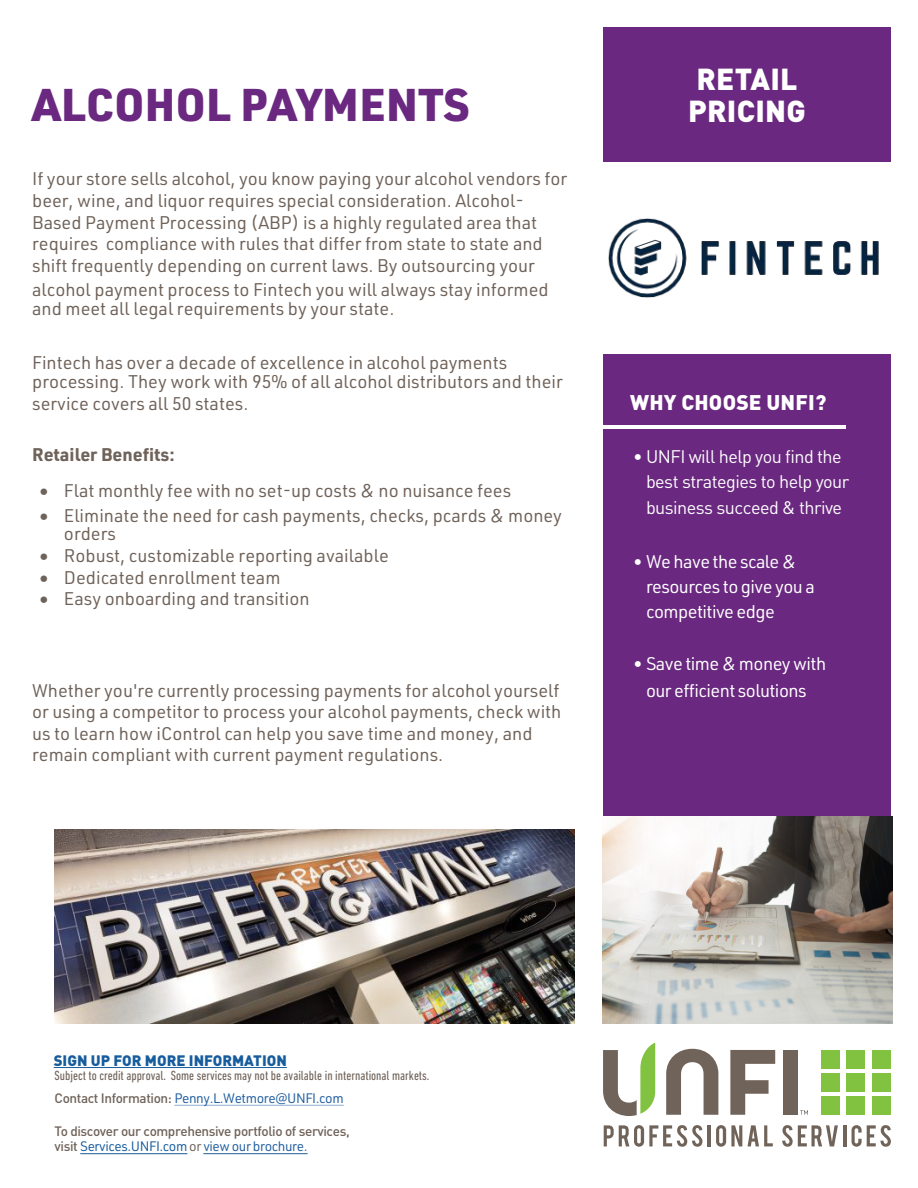
<style>
.page{position:relative;width:918px;height:1188px;background:#fff}
.page>*{position:absolute;margin:0;border:0;box-sizing:border-box;transform-origin:0 0}
.MAIN_HEADING{font:900 45px "URWDIN";letter-spacing:.01em;color:#6a2880}
.t1{font:900 30px "DINOT";letter-spacing:.01em;color:#fff}
.SIDEBAR_HEADER{font:900 21px "DINOT";letter-spacing:.01em;color:#fff}
.MAIN_HEADING-2{font:18px/21.6px "URWDIN";color:#6f6259}
.SIDEBAR_BODY{font:18px/25.2px "URWDIN";letter-spacing:-.03em;color:#fff}
.SIDEBAR_BODY-2{font:18px/25.8px "DINOT";letter-spacing:-.03em;color:#fff}
.MAIN_HEADING-3{font:700 18px "URWDIN";color:#6f6259}
.t2{font:900 15px "DIN";color:#175d9e}
.t3{font:condensed 13.5px "DIN Next LT Pro";color:#6f6259}
.t4{font:500 13.5px "DINOT";letter-spacing:-.03em;color:#6f6259}
.t5{font:13.5px "URWDIN";letter-spacing:-.03em;color:#215e9f}
.t6{font:13.5px "URWDIN";letter-spacing:-.03em;color:#175d9e}
.s1{font-family:"DINOT"}
.s2{font-family:"DINOT";font-weight:500;color:#6f6259}
.s3{color:#6f6259}
.s4{color:#215e9f}
</style>
<div class="page">
<div style="left:603px;top:354px;width:288px;height:669px;background:#6a2880"></div>
<div style="left:603px;top:27px;width:288px;height:135px;background:#6a2880"></div>
<svg style="left:730px;top:1050px;width:45px;height:65px"></svg>
<div style="left:783px;top:1050px;width:15px;height:65px;background:#706359"></div>
<svg style="left:666px;top:1049px;width:52px;height:66px"></svg>
<svg style="left:800px;top:1110px;width:8px;height:5px"></svg>
<svg style="left:603px;top:1043px;width:52px;height:73px"></svg>
<svg style="left:604px;top:1125px;width:99px;height:22px"></svg>
<hr style="left:708px;top:1125px;width:3px;height:21px;background:#706359">
<svg style="left:716px;top:1125px;width:26px;height:22px"></svg>
<svg style="left:748px;top:1125px;width:25px;height:21px"></svg>
<svg style="left:782px;top:1125px;width:56px;height:22px"></svg>
<hr style="left:843px;top:1125px;width:3px;height:21px;background:#706359">
<svg style="left:852px;top:1125px;width:39px;height:22px"></svg>
<div style="left:821px;top:1096px;width:19px;height:19px;background:#81c340"></div>
<div style="left:847px;top:1096px;width:18px;height:19px;background:#81c340"></div>
<div style="left:872px;top:1096px;width:19px;height:19px;background:#81c340"></div>
<div style="left:821px;top:1073px;width:19px;height:19px;background:#81c340"></div>
<div style="left:847px;top:1073px;width:18px;height:19px;background:#81c340"></div>
<div style="left:872px;top:1073px;width:19px;height:19px;background:#81c340"></div>
<div style="left:821px;top:1050px;width:19px;height:19px;background:#81c340"></div>
<div style="left:847px;top:1050px;width:18px;height:19px;background:#81c340"></div>
<div style="left:872px;top:1050px;width:19px;height:19px;background:#81c340"></div>
<hr style="left:603px;top:425px;width:243px;height:4px;background:#fff">
<img style="left:602px;top:816px;width:290px;height:207px">
<img style="left:608px;top:218px;width:271px;height:80px">
<hr style="left:54px;top:1067px;width:233px;height:1px;background:#175d9e">
<hr style="left:203px;top:1153px;width:105px;height:1px;background:#215e9f">
<hr style="left:80px;top:1153px;width:107px;height:1px;background:#175d9e">
<hr style="left:174px;top:1105px;width:170px;height:1px;background:#215e9f">
<img style="left:54px;top:829px;width:521px;height:194px">
<p class="MAIN_HEADING" style="left:32px;top:79px;width:439px">ALCOHOL PAYMENTS</p>
<p class="MAIN_HEADING-2" style="left:32px;top:168px;width:537px">If your store sells alcohol, you know paying your alcohol vendors for beer, wine, and liquor requires special consideration. Alcohol-Based Payment Processing (ABP) is a highly regulated area that requires compliance with rules that differ from state to state and shift frequently depending on current laws. By outsourcing your</p>
<p class="MAIN_HEADING-2" style="left:32px;top:281px;width:518px;line-height:18.8px">alcohol payment process to Fintech you will always stay informed and meet all legal requirements by your state.</p>
<p class="MAIN_HEADING-2" style="left:32px;top:354px;width:532px;line-height:18.8px">Fintech has over a decade of excellence in alcohol payments processing. They work with 95% of all alcohol distributors and their</p>
<p class="MAIN_HEADING-2" style="left:32px;top:393px;width:218px">service covers all 50 states.</p>
<p class="MAIN_HEADING-3" style="left:32px;top:445px;width:144px">Retailer Benefits:</p>
<p class="MAIN_HEADING-2" style="left:40px;top:480px;width:473px">• Flat monthly fee with no set-up costs &amp; no nuisance fees</p>
<p class="MAIN_HEADING-2" style="left:64px;top:506px;width:500px;line-height:18.8px;text-indent:-24px">• Eliminate the need for cash payments, checks, pcards &amp; money orders</p>
<p class="MAIN_HEADING-2" style="left:40px;top:545px;width:350px">• Robust, customizable reporting available</p>
<p class="MAIN_HEADING-2" style="left:40px;top:567px;width:242px">• Dedicated enrollment team</p>
<p class="MAIN_HEADING-2" style="left:40px;top:588px;width:271px">• Easy onboarding and transition</p>
<p class="MAIN_HEADING-2" style="left:32px;top:680px;width:531px">Whether you're currently processing payments for alcohol yourself or using a competitor to process your alcohol payments, check with us to learn how iControl can help you save time and money, and remain compliant with current payment regulations.</p>
<p class="t1" style="left:696px;top:59px;width:103px">RETAIL</p>
<p class="t1" style="left:688px;top:91px;width:119px">PRICING</p>
<p class="SIDEBAR_HEADER" style="left:630px;top:389px;width:198px">WHY CHOOSE UNFI?</p>
<p class="SIDEBAR_BODY-2" style="left:646px;top:443px;width:205px;text-indent:-13px">• UNFI will help you find the best strategies to help your business succeed &amp; thrive</p>
<p class="SIDEBAR_BODY" style="left:646px;top:548px;width:170px;text-indent:-13px"><span class="s1">•</span> We have the scale &amp; resources to give you a competitive edge</p>
<p class="SIDEBAR_BODY" style="left:633px;top:651px;width:195px;line-height:26.1px;text-align:center"><span class="s1">•</span> Save time &amp; money with our efficient solutions</p>
<p class="t2" style="left:54px;top:1050px;width:235px">SIGN UP FOR MORE INFORMATION</p>
<p class="t3" style="left:55px;top:1068px;width:376px">Subject to credit approval. Some services may not be available in international markets.</p>
<p class="t5" style="left:55px;top:1090px;width:291px"><span class="s2">Contact Information:</span> Penny.L.Wetmore@UNFI.com</p>
<p class="t4" style="left:55px;top:1122px;width:297px">To discover our comprehensive portfolio of services,</p>
<p class="t6" style="left:55px;top:1139px;width:255px"><span class="s2">visit</span> Services.UNFI.com <span class="s3">or</span> <span class="s4">view our brochure.</span></p>
</div>
